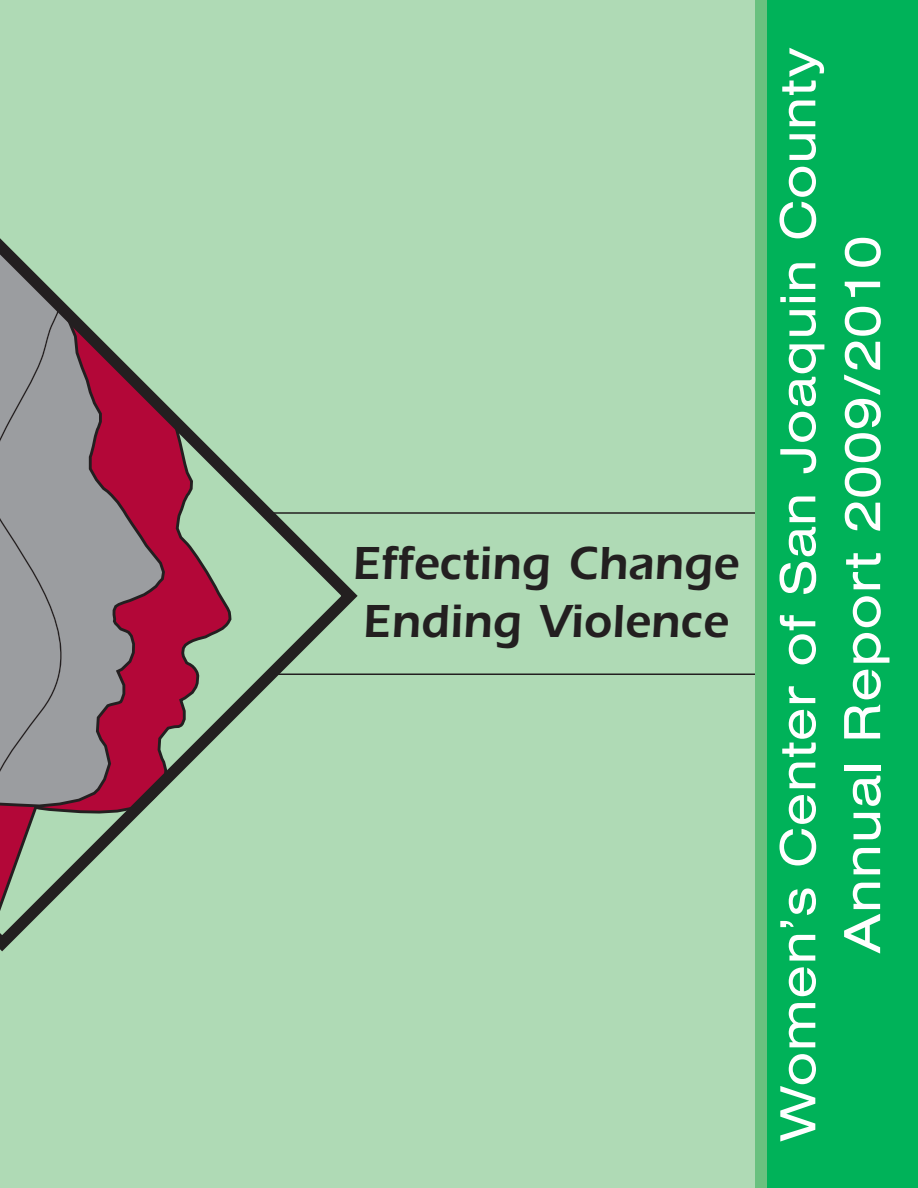
<style>
.page{position:relative;width:918px;height:1188px;background:#afdab5}
.page>*{position:absolute;margin:0;border:0;box-sizing:border-box;transform-origin:0 0}
.t1{font:54px "Sans Extended Regular DTC";letter-spacing:.005em;color:#fff}
.t2{font:52.5px "Sans Extended Regular DTC";letter-spacing:.005em;color:#fff}
.t3{font:600 48px/57.6px "Itc Eras";letter-spacing:.005em;color:#231f20;scale:.95 1}
</style>
<div class="page">
<svg style="left:0;top:238px;width:358px;height:713px"></svg>
<svg style="left:0;top:302px;width:90px;height:544px;background:#989598"></svg>
<div style="left:765px;top:0;width:153px;height:1188px;background:#00b259"></div>
<hr style="left:269px;top:512px;width:490px;height:2px;background:#231f20">
<hr style="left:272px;top:674px;width:487px;height:1px;background:#231f20">
<div style="left:755px;top:0;width:12px;height:1188px;background:#69c17f"></div>
<p class="t3" style="left:352px;top:540px;width:408px">Effecting Change<br>Ending Violence</p>
<p class="t2" style="left:778px;top:1142px;width:1096px;rotate:-90deg">Women’s Center of San Joaquin County</p>
<p class="t1" style="left:842px;top:954px;width:720px;rotate:-90deg">Annual Report 2009/2010</p>
</div>
